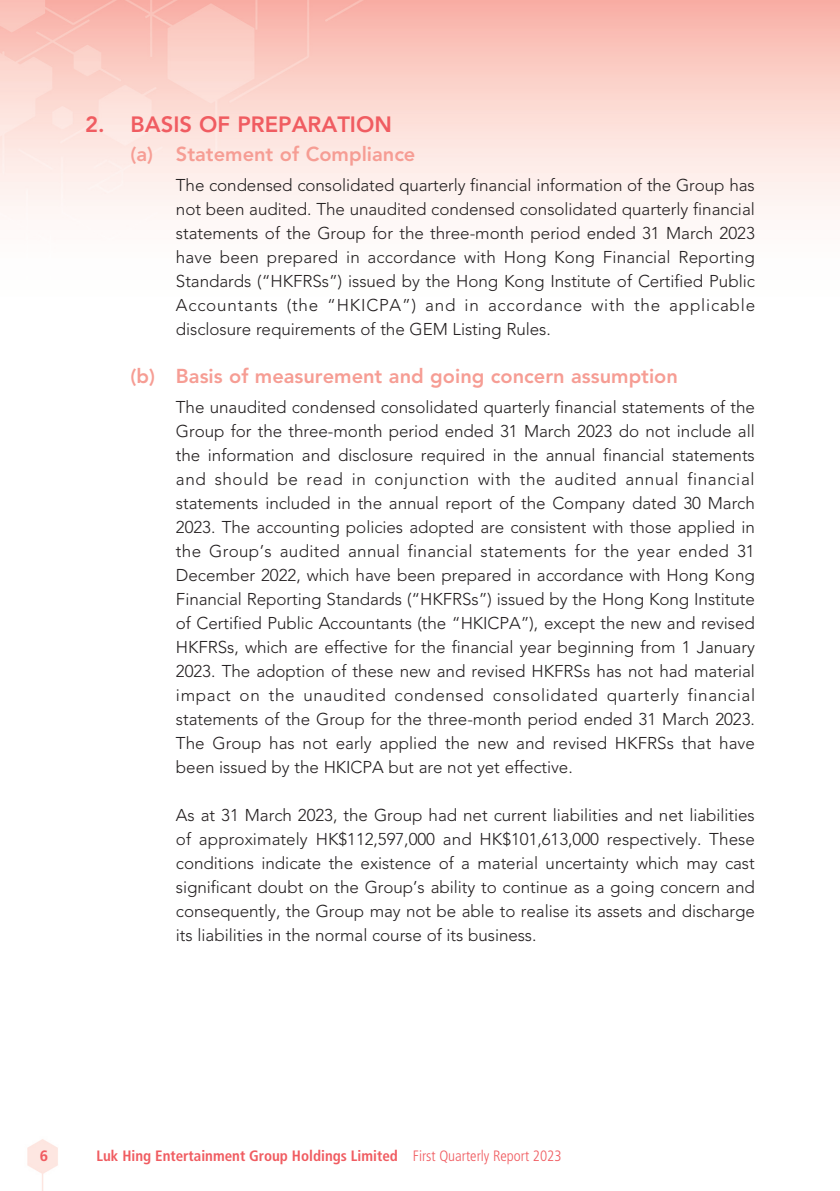
<style>
.page{position:relative;width:840px;height:1191px;background:#fff}
.page>*{position:absolute;margin:0;border:0;box-sizing:border-box;transform-origin:0 0}
.t1{font:800 22px "Avenir LT Std";color:#f05c61}
.t2{font:800 20px "Avenir LT Std";color:#f69d94}
.t3{font:300 17px/24px "Avenir LT Std";letter-spacing:-.005em;color:#231f20;text-align:justify}
.t4{font:700 condensed 15px "Frutiger LT Std";color:#f05c61}
.t5{font:700 15px "Frutiger LT Std";color:#f05c61}
.s1{font-weight:300}
</style>
<div class="page">
<p class="t1" style="left:85px;top:111px;width:308px">2. BASIS OF PREPARATION</p>
<p class="t2" style="left:130px;top:143px;width:286px">(a) Statement of Compliance</p>
<p class="t3" style="left:176px;top:173px;width:580px">The condensed consolidated quarterly financial information of the Group has not been audited. The unaudited condensed consolidated quarterly financial statements of the Group for the three-month period ended 31 March 2023 have been prepared in accordance with Hong Kong Financial Reporting Standards (“HKFRSs”) issued by the Hong Kong Institute of Certified Public Accountants (the “HKICPA”) and in accordance with the applicable disclosure requirements of the GEM Listing Rules.</p>
<p class="t2" style="left:130px;top:364px;width:548px">(b) Basis of measurement and going concern assumption</p>
<p class="t3" style="left:176px;top:395px;width:580px">The unaudited condensed consolidated quarterly financial statements of the Group for the three-month period ended 31 March 2023 do not include all the information and disclosure required in the annual financial statements and should be read in conjunction with the audited annual financial statements included in the annual report of the Company dated 30 March 2023. The accounting policies adopted are consistent with those applied in the Group’s audited annual financial statements for the year ended 31<br>December 2022, which have been prepared in accordance with Hong Kong Financial Reporting Standards (“HKFRSs”) issued by the Hong Kong Institute of Certified Public Accountants (the “HKICPA”), except the new and revised HKFRSs, which are effective for the financial year beginning from 1 January 2023. The adoption of these new and revised HKFRSs has not had material impact on the unaudited condensed consolidated quarterly financial statements of the Group for the three-month period ended 31 March 2023.<br>The Group has not early applied the new and revised HKFRSs that have been issued by the HKICPA but are not yet effective.</p>
<p class="t3" style="left:176px;top:803px;width:580px">As at 31 March 2023, the Group had net current liabilities and net liabilities of approximately HK$112,597,000 and HK$101,613,000 respectively. These conditions indicate the existence of a material uncertainty which may cast significant doubt on the Group’s ability to continue as a going concern and consequently, the Group may not be able to realise its assets and discharge its liabilities in the normal course of its business.</p>
<p class="t5" style="left:40px;top:1146px;width:10px">6</p>
<p class="t4" style="left:96px;top:1146px;width:466px">Luk Hing Entertainment Group Holdings Limited <span class="s1">First Quarterly Report 2023</span></p>
</div>
